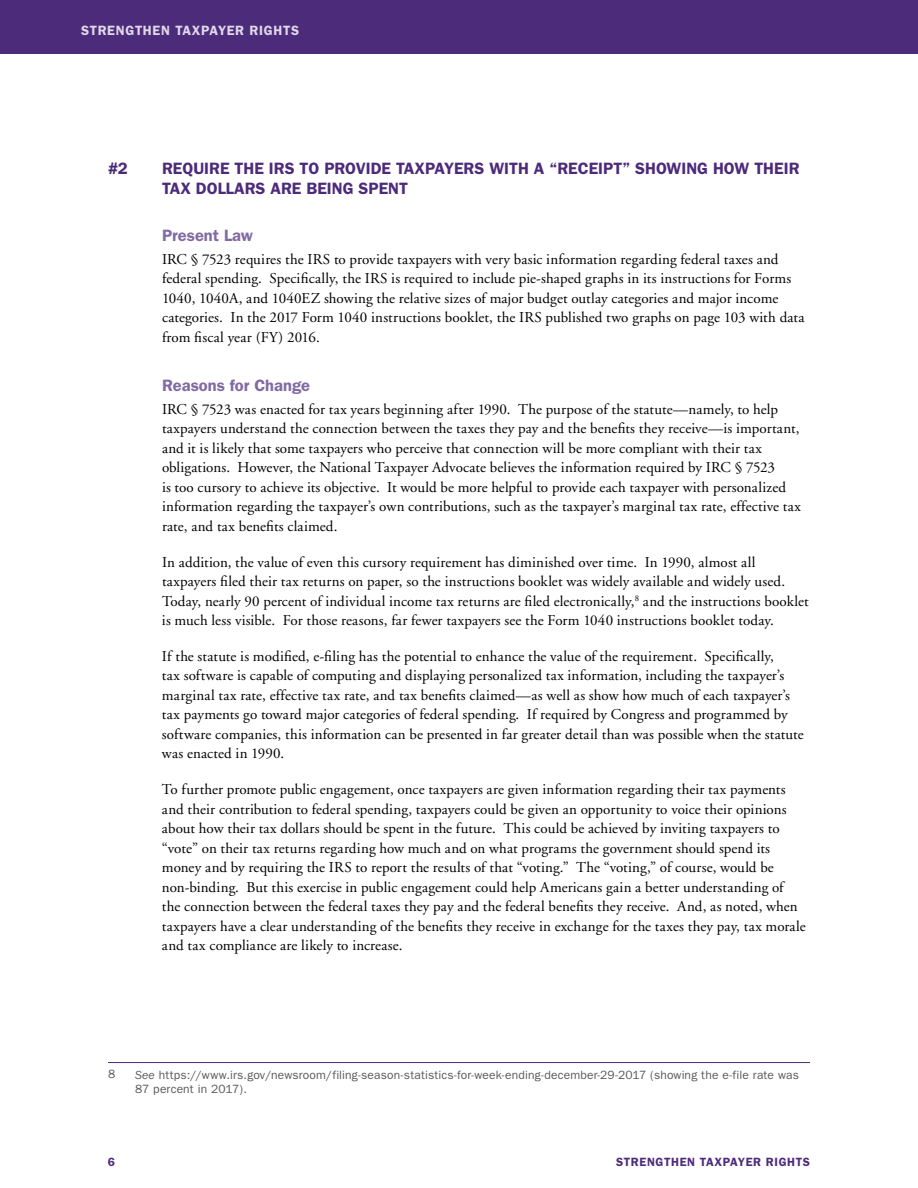
<style>
.page{position:relative;width:918px;height:1188px;background:#fff}
.page>*{position:absolute;margin:0;border:0;box-sizing:border-box;transform-origin:0 0}
.t1{font:600 16.5px "Franklin Gothic";color:#4d2b7b}
.t2{font:600 16.5px "Franklin Gothic";color:#826aa3}
.t3{font:15px/19.5px "Adobe Garamond";letter-spacing:.01em;color:#000}
.t4{font:600 13.5px "Franklin Gothic";letter-spacing:.05em;color:#dfd9e9}
.t5{font:12px/14.4px "Franklin Gothic";letter-spacing:.015em;color:#58595b}
.t6{font:600 12px "Franklin Gothic";letter-spacing:.05em;color:#4d2b7b}
.s1{font-style:italic}
</style>
<div class="page">
<div style="left:0;top:0;width:918px;height:54px;background:#4d2b7b"></div>
<hr style="left:108px;top:1062px;width:702px;height:1px;background:#4d2b7b">
<p class="t4" style="left:81px;top:23px;width:218px">STRENGTHEN TAXPAYER RIGHTS</p>
<p class="t1" style="left:108px;top:159px;width:21px">#2</p>
<p class="t1" style="left:162px;top:159px;width:351px">REQUIRE TH E IRS TO PROVIDE TAXPAYERS WITH</p>
<p class="t1" style="left:534px;top:159px;width:157px">A “RECEIPT” SHOWING</p>
<p class="t1" style="left:713px;top:159px;width:88px">HOW THEIR</p>
<p class="t1" style="left:162px;top:179px;width:11px">TAX</p>
<p class="t1" style="left:196px;top:179px;width:141px">DOLLARS ARE BEING</p>
<p class="t1" style="left:359px;top:179px;width:40px">SPENT</p>
<p class="t2" style="left:162px;top:226px;width:92px">PRESENT LAW</p>
<p class="t3" style="left:162px;top:250px;width:644px">IRC § 7523 requires the IRS to provide taxpayers with very basic information regarding federal taxes and federal spending. Specifically, the IRS is required to include pie-shaped graphs in its instructions for Forms 1040, 1040A, and 1040EZ showing the relative sizes of major budget outlay categories and major income categories. In the 2017 Form 1040 instructions booklet, the IRS published two graphs on page 103 with data from fiscal year (FY) 2016.</p>
<p class="t2" style="left:162px;top:376px;width:150px">REASONS FOR CHANGE</p>
<p class="t3" style="left:162px;top:400px;width:640px">IRC § 7523 was enacted for tax years beginning after 1990. The purpose of the statute—namely, to help taxpayers understand the connection between the taxes they pay and the benefits they receive—is important, and it is likely that some taxpayers who perceive that connection will be more compliant with their tax obligations. However, the National Taxpayer Advocate believes the information required by IRC § 7523<br>is too cursory to achieve its objective. It would be more helpful to provide each taxpayer with personalized information regarding the taxpayer’s own contributions, such as the taxpayer’s marginal tax rate, effective tax rate, and tax benefits claimed.</p>
<p class="t3" style="left:162px;top:553px;width:648px">In addition, the value of even this cursory requirement has diminished over time. In 1990, almost all taxpayers filed their tax returns on paper, so the instructions booklet was widely available and widely used.<br>Today, nearly 90 percent of individual income tax returns are filed electronically,<sup>8</sup> and the instructions booklet is much less visible. For those reasons, far fewer taxpayers see the Form 1040 instructions booklet today.</p>
<p class="t3" style="left:162px;top:647px;width:643px">If the statute is modified, e-filing has the potential to enhance the value of the requirement. Specifically,<br>tax software is capable of computing and displaying personalized tax information, including the taxpayer’s marginal tax rate, effective tax rate, and tax benefits claimed—as well as show how much of each taxpayer’s tax payments go toward major categories of federal spending. If required by Congress and programmed by software companies, this information can be presented in far greater detail than was possible when the statute was enacted in 1990.</p>
<p class="t3" style="left:162px;top:780px;width:645px">To further promote public engagement, once taxpayers are given information regarding their tax payments and their contribution to federal spending, taxpayers could be given an opportunity to voice their opinions about how their tax dollars should be spent in the future. This could be achieved by inviting taxpayers to “vote” on their tax returns regarding how much and on what programs the government should spend its money and by requiring the IRS to report the results of that “voting.” The “voting,” of course, would be non-binding. But this exercise in public engagement could help Americans gain a better understanding of the connection between the federal taxes they pay and the federal benefits they receive. And, as noted, when taxpayers have a clear understanding of the benefits they receive in exchange for the taxes they pay, tax morale and tax compliance are likely to increase.</p>
<p class="t5" style="left:108px;top:1067px;width:9px">8</p>
<p class="t5" style="left:135px;top:1068px;width:665px"><span class="s1">See</span> https://www.irs.gov/newsroom/filing-season-statistics-for-week-ending-december-29-2017 (showing the e-file rate was<br>87 percent in 2017).</p>
<p class="t6" style="left:108px;top:1154px;width:9px">6</p>
<p class="t6" style="left:616px;top:1154px;width:194px">STRENGTHEN TAXPAYER RIGHTS</p>
</div>
